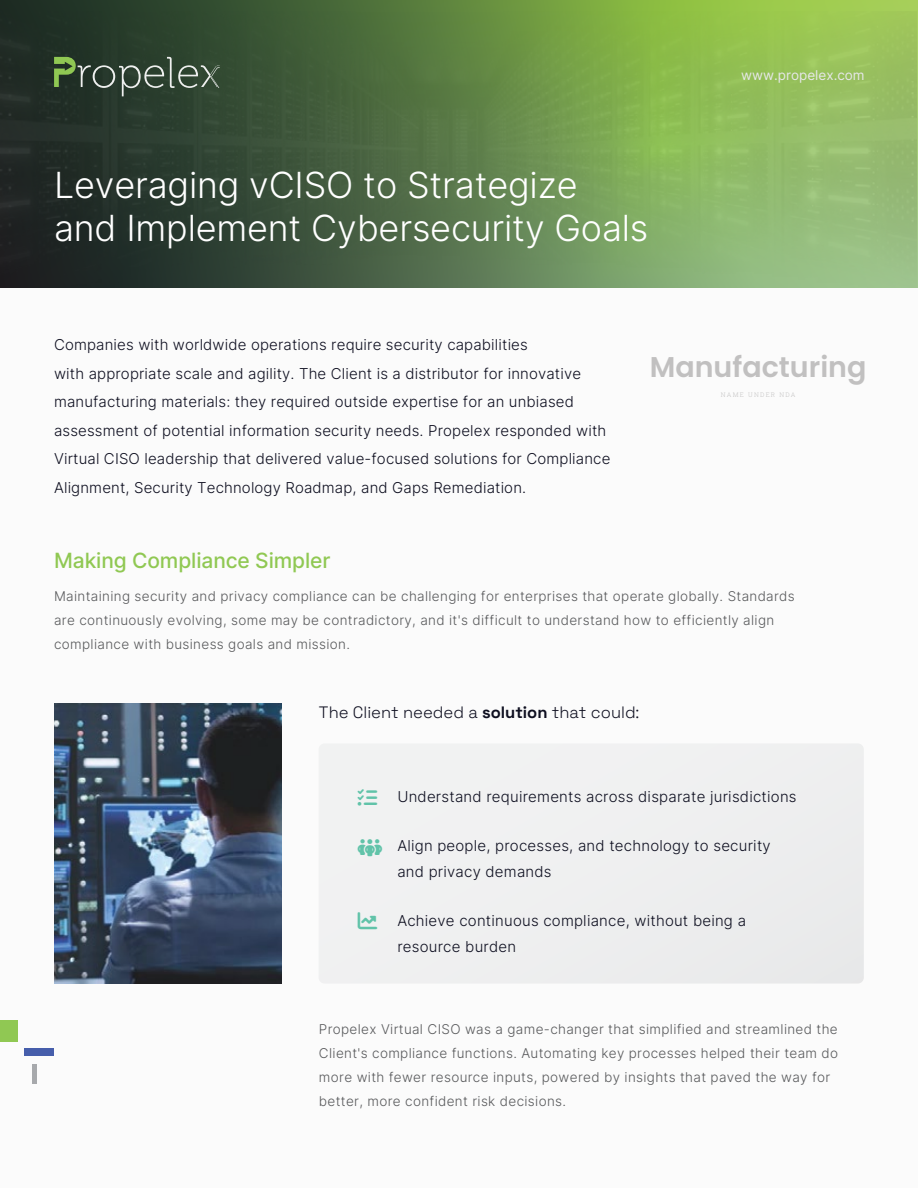
<style>
.page{position:relative;width:918px;height:1188px;background:#fff}
.page>*{position:absolute;margin:0;border:0;box-sizing:border-box;transform-origin:0 0}
.t1{font:300 36px/43px "Inter";letter-spacing:-.005em;color:#fff}
.t2{font:600 28.5px "Poppins";color:#c1c0c0}
.t3{font:500 21px "Inter";letter-spacing:-.005em;color:#90c853}
.t4{font:300 16.5px "Space Grotesk";color:#0e0f20}
.t5{font:300 15px/28.5px "Inter";letter-spacing:.01em;color:#0e0f20}
.t6{font:300 13.5px/24px "Inter";letter-spacing:.025em;color:#58595b}
.t7{font:13.5px "Inter";color:#e6e7e8}
.t8{font:300 6.45px "Roboto Slab";letter-spacing:.2em;color:#c1c0c0}
</style>
<div class="page">
<div style="left:0;top:235px;width:918px;height:953px;background:#f7f7f7"></div>
<svg style="left:0;top:0;width:918px;height:287px;background:#65893f"></svg>
<img style="left:0;top:11px;width:916px;height:276px">
<svg style="left:54px;top:57px;width:166px;height:39px;background:#445743"></svg>
<div style="left:564px;top:810px;width:300px;height:173px;background:#ededee"></div>
<img style="left:54px;top:704px;width:227px;height:280px">
<hr style="left:33px;top:1065px;width:4px;height:19px;background:#a7a9ac">
<div style="left:0;top:1020px;width:18px;height:22px;background:#90c853"></div>
<div style="left:24px;top:1048px;width:30px;height:7px;background:#465eab"></div>
<h1 class="t1" style="left:54px;top:163px;width:596px">Leveraging vCISO to Strategize and Implement Cybersecurity Goals</h1>
<p class="t7" style="left:741px;top:65px;width:125px">www.propelex.com</p>
<p class="t5" style="left:54px;top:330px;width:558px">Companies with worldwide operations require security capabilities<br>with appropriate scale and agility. The Client is a distributor for innovative manufacturing materials: they required outside expertise for an unbiased assessment of potential information security needs. Propelex responded with Virtual CISO leadership that delivered value-focused solutions for Compliance Alignment, Security Technology Roadmap, and Gaps Remediation.</p>
<h3 class="t3" style="left:54px;top:545px;width:278px">Making Compliance Simpler</h3>
<h2 class="t2" style="left:650px;top:350px;width:218px">Manufacturing</h2>
<p class="t8" style="left:721px;top:390px;width:76px">NAME UNDER NDA</p>
<p class="t6" style="left:54px;top:583px;width:742px">Maintaining security and privacy compliance can be challenging for enterprises that operate globally. Standards are continuously evolving, some may be contradictory, and it's difficult to understand how to efficiently align compliance with business goals and mission.</p>
<p class="t4" style="left:319px;top:700px;width:322px">The Client needed a solution that could:</p>
<p class="t5" style="left:397px;top:782px;width:401px">Understand requirements across disparate jurisdictions</p>
<p class="t5" style="left:397px;top:833px;width:375px;line-height:25.5px">Align people, processes, and technology to security and privacy demands</p>
<p class="t5" style="left:397px;top:908px;width:350px;line-height:25.5px">Achieve continuous compliance, without being a resource burden</p>
<p class="t6" style="left:319px;top:1016px;width:521px">Propelex Virtual CISO was a game-changer that simplified and streamlined the Client's compliance functions. Automating key processes helped their team do more with fewer resource inputs, powered by insights that paved the way for better, more confident risk decisions.</p>
</div>
